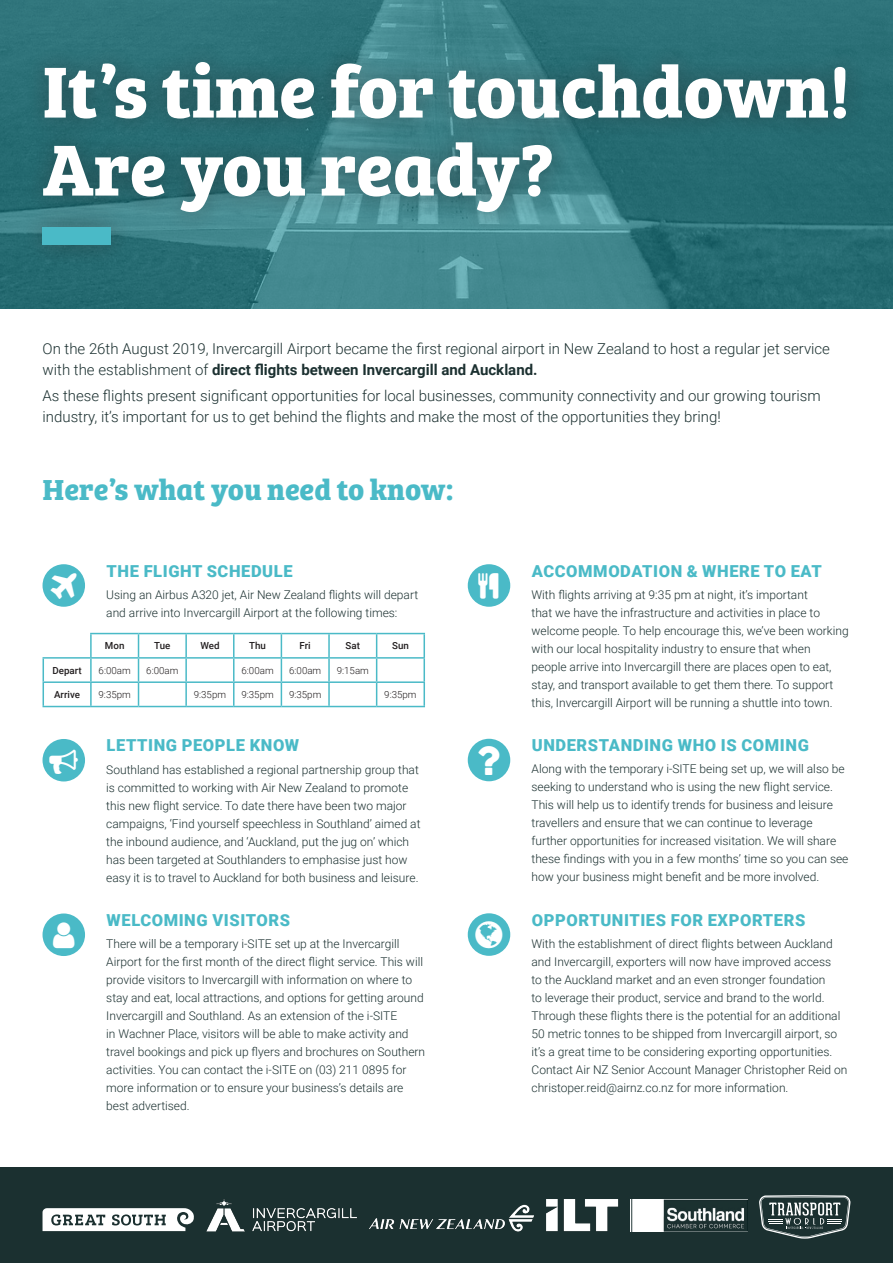
<style>
.page{position:relative;width:893px;height:1263px;background:#fff}
.page>*{position:absolute;margin:0;border:0;box-sizing:border-box;transform-origin:0 0}
.t1{font:700 74.7px/78px "Bree Serif";color:#fff}
.t2{font:700 30px "Bree Serif";color:#4abac7}
.t3{font:900 16.5px "Roboto";letter-spacing:.035em;color:#4abac7}
.t4{font:300 15px/21px "Roboto";color:#1b3030}
.t5{font:300 12px/18px "Roboto";color:#1b3030}
.t6{font:300 9.75px "Roboto";color:#231f20}
.t7{font:500 9.75px "Roboto";color:#231f20}
.s1{font-weight:700}
</style>
<div class="page">
<div style="left:0;top:1167px;width:893px;height:96px;background:#1b3030"></div>
<svg style="left:0;top:0;width:893px;height:308px;background:#31767d"></svg>
<div style="left:21px;top:40px;width:848px;height:195px;background:#231f20;opacity:.4"></div>
<div style="left:19px;top:203px;width:115px;height:65px;background:#231f20;opacity:.4"></div>
<div style="left:43px;top:227px;width:68px;height:17px;background:#4abac7"></div>
<svg style="left:43px;top:1208px;width:151px;height:23px;background:#ced2d2"></svg>
<div style="left:43px;top:564px;width:42px;height:43px;background:#4abac7;border-radius:50%"></div>
<div style="left:43px;top:739px;width:42px;height:42px;background:#4abac7;border-radius:50%"></div>
<div style="left:43px;top:913px;width:42px;height:43px;background:#4abac7;border-radius:50%"></div>
<div style="left:468px;top:739px;width:42px;height:42px;background:#4abac7;border-radius:50%"></div>
<div style="left:468px;top:913px;width:42px;height:43px;background:#4abac7;border-radius:50%"></div>
<div style="left:468px;top:564px;width:42px;height:43px;background:#4abac7;border-radius:50%"></div>
<hr style="left:90px;top:633px;width:49px;height:1px;background:#4abac7">
<hr style="left:90px;top:634px;width:2px;height:23px;background:#4abac7">
<hr style="left:139px;top:633px;width:47px;height:1px;background:#4abac7">
<hr style="left:186px;top:633px;width:48px;height:1px;background:#4abac7">
<hr style="left:185px;top:634px;width:2px;height:23px;background:#4abac7">
<hr style="left:234px;top:633px;width:47px;height:1px;background:#4abac7">
<hr style="left:233px;top:634px;width:2px;height:23px;background:#4abac7">
<hr style="left:281px;top:633px;width:48px;height:1px;background:#4abac7">
<hr style="left:329px;top:633px;width:48px;height:1px;background:#4abac7">
<hr style="left:328px;top:634px;width:2px;height:23px;background:#4abac7">
<hr style="left:377px;top:633px;width:48px;height:1px;background:#4abac7">
<hr style="left:423px;top:634px;width:2px;height:23px;background:#4abac7">
<hr style="left:43px;top:657px;width:48px;height:2px;background:#4abac7">
<hr style="left:91px;top:657px;width:48px;height:2px;background:#4abac7">
<hr style="left:90px;top:659px;width:2px;height:22px;background:#4abac7">
<hr style="left:139px;top:657px;width:47px;height:2px;background:#4abac7">
<hr style="left:186px;top:657px;width:48px;height:2px;background:#4abac7">
<hr style="left:185px;top:659px;width:2px;height:22px;background:#4abac7">
<hr style="left:234px;top:657px;width:47px;height:2px;background:#4abac7">
<hr style="left:233px;top:659px;width:2px;height:22px;background:#4abac7">
<hr style="left:281px;top:657px;width:48px;height:2px;background:#4abac7">
<hr style="left:329px;top:657px;width:48px;height:2px;background:#4abac7">
<hr style="left:328px;top:659px;width:2px;height:22px;background:#4abac7">
<hr style="left:377px;top:657px;width:48px;height:2px;background:#4abac7">
<hr style="left:423px;top:659px;width:2px;height:22px;background:#4abac7">
<hr style="left:43px;top:681px;width:48px;height:2px;background:#4abac7">
<svg style="left:43px;top:659px;width:1px;height:47px"></svg>
<hr style="left:91px;top:681px;width:48px;height:2px;background:#4abac7">
<hr style="left:90px;top:683px;width:2px;height:23px;background:#4abac7">
<hr style="left:139px;top:681px;width:47px;height:2px;background:#4abac7">
<svg style="left:138px;top:634px;width:1px;height:72px"></svg>
<hr style="left:186px;top:681px;width:48px;height:2px;background:#4abac7">
<hr style="left:185px;top:683px;width:2px;height:23px;background:#4abac7">
<hr style="left:234px;top:681px;width:47px;height:2px;background:#4abac7">
<hr style="left:233px;top:683px;width:2px;height:23px;background:#4abac7">
<hr style="left:281px;top:681px;width:48px;height:2px;background:#4abac7">
<svg style="left:281px;top:634px;width:1px;height:72px"></svg>
<hr style="left:329px;top:681px;width:48px;height:2px;background:#4abac7">
<hr style="left:328px;top:683px;width:2px;height:23px;background:#4abac7">
<hr style="left:377px;top:681px;width:48px;height:2px;background:#4abac7">
<svg style="left:376px;top:634px;width:1px;height:72px"></svg>
<hr style="left:423px;top:683px;width:2px;height:23px;background:#4abac7">
<hr style="left:43px;top:706px;width:48px;height:1px;background:#4abac7">
<hr style="left:91px;top:706px;width:48px;height:1px;background:#4abac7">
<hr style="left:139px;top:706px;width:47px;height:1px;background:#4abac7">
<hr style="left:186px;top:706px;width:48px;height:1px;background:#4abac7">
<hr style="left:234px;top:706px;width:47px;height:1px;background:#4abac7">
<hr style="left:281px;top:706px;width:48px;height:1px;background:#4abac7">
<hr style="left:329px;top:706px;width:48px;height:1px;background:#4abac7">
<hr style="left:377px;top:706px;width:48px;height:1px;background:#4abac7">
<img style="left:546px;top:1199px;width:72px;height:32px">
<img style="left:630px;top:1199px;width:117px;height:32px">
<img style="left:206px;top:1199px;width:151px;height:32px">
<img style="left:369px;top:1204px;width:165px;height:27px">
<svg style="left:759px;top:1195px;width:91px;height:43px"></svg>
<p class="t1" style="left:43px;top:48px;width:809px">It’s time for touchdown!<br>Are you ready?</p>
<p class="t4" style="left:43px;top:338px;width:789px">On the 26th August 2019, Invercargill Airport became the first regional airport in New Zealand to host a regular jet service with the establishment of <span class="s1">direct flights between Invercargill and Auckland.</span></p>
<p class="t4" style="left:43px;top:384px;width:780px">As these flights present significant opportunities for local businesses, community connectivity and our growing tourism industry, it’s important for us to get behind the flights and make the most of the opportunities they bring!</p>
<p class="t2" style="left:43px;top:467px;width:412px">Here’s what you need to know:</p>
<p class="t3" style="left:107px;top:559px;width:187px">THE FLIGHT SCHEDULE</p>
<p class="t5" style="left:106px;top:585px;width:313px">Using an Airbus A320 jet, Air New Zealand flights will depart and arrive into Invercargill Airport at the following times:</p>
<p class="t7" style="left:105px;top:639px;width:21px">Mon</p>
<p class="t7" style="left:154px;top:639px;width:18px">Tue</p>
<p class="t7" style="left:200px;top:639px;width:21px">Wed</p>
<p class="t7" style="left:249px;top:639px;width:18px">Thu</p>
<p class="t7" style="left:300px;top:639px;width:13px">Fri</p>
<p class="t7" style="left:346px;top:639px;width:16px">Sat</p>
<p class="t7" style="left:392px;top:639px;width:18px">Sun</p>
<p class="t7" style="left:52px;top:663px;width:31px">Depart</p>
<p class="t6" style="left:99px;top:663px;width:34px">6:00am</p>
<p class="t6" style="left:146px;top:663px;width:34px">6:00am</p>
<p class="t6" style="left:242px;top:663px;width:34px">6:00am</p>
<p class="t6" style="left:289px;top:663px;width:34px">6:00am</p>
<p class="t6" style="left:337px;top:663px;width:34px">9:15am</p>
<p class="t7" style="left:54px;top:688px;width:27px">Arrive</p>
<p class="t6" style="left:99px;top:688px;width:34px">9:35pm</p>
<p class="t6" style="left:194px;top:688px;width:34px">9:35pm</p>
<p class="t6" style="left:241px;top:688px;width:34px">9:35pm</p>
<p class="t6" style="left:289px;top:688px;width:34px">9:35pm</p>
<p class="t6" style="left:384px;top:688px;width:34px">9:35pm</p>
<p class="t3" style="left:107px;top:734px;width:194px">LETTING PEOPLE KNOW</p>
<p class="t5" style="left:106px;top:760px;width:316px">Southland has established a regional partnership group that is committed to working with Air New Zealand to promote this new flight service. To date there have been two major campaigns, ‘Find yourself speechless in Southland’ aimed at the inbound audience, and ‘Auckland, put the jug on’ which has been targeted at Southlanders to emphasise just how easy it is to travel to Auckland for both business and leisure.</p>
<p class="t3" style="left:107px;top:908px;width:185px">WELCOMING VISITORS</p>
<p class="t5" style="left:106px;top:934px;width:320px">There will be a temporary i-SITE set up at the Invercargill Airport for the first month of the direct flight service. This will provide visitors to Invercargill with information on where to stay and eat, local attractions, and options for getting around Invercargill and Southland. As an extension of the i-SITE<br>in Wachner Place, visitors will be able to make activity and travel bookings and pick up flyers and brochures on Southern activities. You can contact the i-SITE on (03) 211 0895 for more information or to ensure your business’s details are best advertised.</p>
<p class="t3" style="left:532px;top:559px;width:292px">ACCOMMODATION &amp; WHERE TO EAT</p>
<p class="t5" style="left:531px;top:585px;width:319px">With flights arriving at 9:35 pm at night, it’s important<br>that we have the infrastructure and activities in place to welcome people. To help encourage this, we’ve been working with our local hospitality industry to ensure that when people arrive into Invercargill there are places open to eat, stay, and transport available to get them there. To support this, Invercargill Airport will be running a shuttle into town.</p>
<p class="t3" style="left:532px;top:734px;width:279px">UNDERSTANDING WHO IS COMING</p>
<p class="t5" style="left:531px;top:760px;width:318px">Along with the temporary i-SITE being set up, we will also be seeking to understand who is using the new flight service.<br>This will help us to identify trends for business and leisure travellers and ensure that we can continue to leverage further opportunities for increased visitation. We will share these findings with you in a few months’ time so you can see how your business might benefit and be more involved.</p>
<p class="t3" style="left:532px;top:908px;width:275px">OPPORTUNITIES FOR EXPORTERS</p>
<p class="t5" style="left:531px;top:934px;width:317px">With the establishment of direct flights between Auckland and Invercargill, exporters will now have improved access<br>to the Auckland market and an even stronger foundation<br>to leverage their product, service and brand to the world.<br>Through these flights there is the potential for an additional 50 metric tonnes to be shipped from Invercargill airport, so it’s a great time to be considering exporting opportunities.<br>Contact Air NZ Senior Account Manager Christopher Reid on christoper.reid@airnz.co.nz for more information.</p>
</div>
